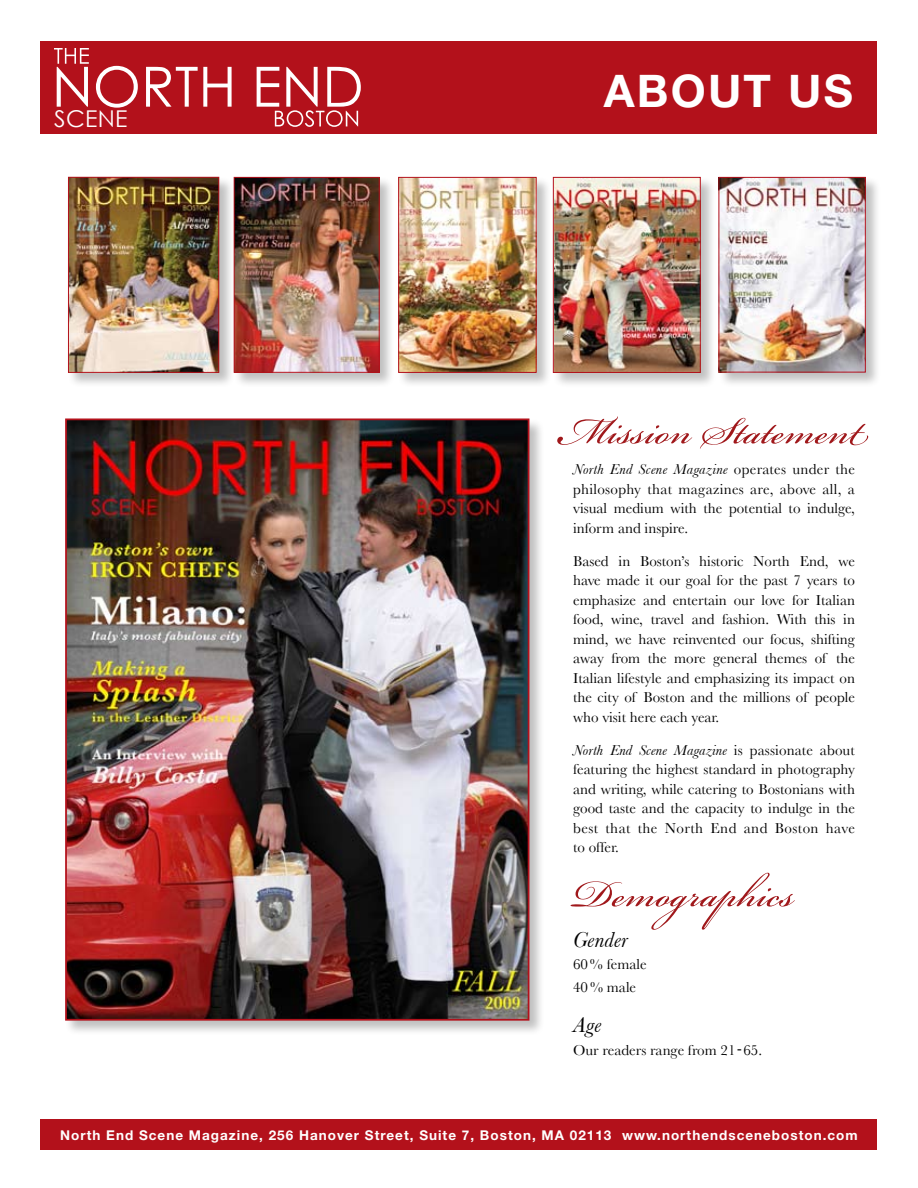
<style>
.page{position:relative;width:918px;height:1188px;background:#fff}
.page>*{position:absolute;margin:0;border:0;box-sizing:border-box;transform-origin:0 0}
.t1{font:58.5px "Bickham Script Pro";letter-spacing:.01em;color:#a0181b}
.t2{font:700 45px "Helvetica Neue";letter-spacing:.05em;color:#fff}
.t3{font:23.1px "Century Gothic";letter-spacing:.01em;color:#fff}
.t4{font:italic 22.5px "Baskerville";letter-spacing:.01em;color:#000}
.t5{font:15px/19.5px "Baskerville";color:#000;text-align:justify}
.t6{font:700 13.5px "Helvetica Neue";letter-spacing:.075em;color:#fff}
.s1{font-style:italic}
</style>
<div class="page">
<div style="left:40px;top:1119px;width:838px;height:30px;background:#b3111b"></div>
<div style="left:40px;top:42px;width:838px;height:92px;background:#b3111b"></div>
<svg style="left:54px;top:48px;width:35px;height:59px"></svg>
<svg style="left:96px;top:66px;width:42px;height:42px"></svg>
<svg style="left:146px;top:67px;width:86px;height:40px"></svg>
<svg style="left:257px;top:67px;width:104px;height:60px"></svg>
<div style="left:398px;top:176px;width:161px;height:219px;background:#000;opacity:.25"></div>
<img style="left:402px;top:179px;width:133px;height:192px">
<div style="left:398px;top:177px;width:139px;height:196px;border:1px solid #b3111b"></div>
<div style="left:65px;top:418px;width:487px;height:625px;background:#000;opacity:.25"></div>
<img style="left:68px;top:421px;width:458px;height:597px">
<div style="left:65px;top:418px;width:464px;height:603px;border:2px solid #b3111b"></div>
<div style="left:68px;top:176px;width:173px;height:219px;background:#000;opacity:.25"></div>
<img style="left:70px;top:179px;width:147px;height:192px">
<div style="left:68px;top:177px;width:151px;height:196px;border:1px solid #b3111b"></div>
<div style="left:233px;top:176px;width:169px;height:219px;background:#000;opacity:.25"></div>
<img style="left:236px;top:179px;width:142px;height:192px">
<div style="left:234px;top:177px;width:146px;height:196px;border:1px solid #b3111b"></div>
<div style="left:552px;top:176px;width:171px;height:219px;background:#000;opacity:.25"></div>
<img style="left:555px;top:179px;width:144px;height:192px">
<div style="left:553px;top:177px;width:148px;height:196px;border:1px solid #b3111b"></div>
<div style="left:718px;top:176px;width:171px;height:219px;background:#000;opacity:.25"></div>
<img style="left:721px;top:179px;width:143px;height:192px">
<div style="left:719px;top:177px;width:147px;height:196px;border:1px solid #b3111b"></div>
<h3 class="t3" style="left:54px;top:104px;width:75px">SCENE</h3>
<h2 class="t2" style="left:604px;top:63px;width:251px">ABOUT US</h2>
<h1 class="t1" style="left:559px;top:389px;width:310px">Mission Statement</h1>
<p class="t5" style="left:573px;top:459px;width:283px"><span class="s1">North End Scene Magazine</span> operates under the philosophy that magazines are, above all, a visual medium with the potential to indulge, inform and inspire.</p>
<p class="t5" style="left:573px;top:551px;width:283px">Based in Boston’s historic North End, we have made it our goal for the past 7 years to emphasize and entertain our love for Italian food, wine, travel and fashion. With this in mind, we have reinvented our focus, shifting away from the more general themes of the Italian lifestyle and emphasizing its impact on the city of Boston and the millions of people who visit here each year.</p>
<p class="t5" style="left:573px;top:740px;width:283px"><span class="s1">North End Scene Magazine</span> is passionate about featuring the highest standard in photography and writing, while catering to Bostonians with good taste and the capacity to indulge in the best that the North End and Boston have to offer.</p>
<h1 class="t1" style="left:573px;top:852px;width:222px">Demographics</h1>
<h3 class="t4" style="left:573px;top:926px;width:56px">Gender</h3>
<p class="t5" style="left:573px;top:953px;width:75px;line-height:22.5px">60% female<br>40 % male</p>
<h3 class="t4" style="left:573px;top:1011px;width:30px">Age</h3>
<p class="t5" style="left:573px;top:1040px;width:190px">Our readers range from 21-65.</p>
<p class="t6" style="left:60px;top:1127px;width:799px">North End Scene Magazine, 256 Hanover Street, Suite 7, Boston, MA 02113 www.northendsceneboston.com</p>
</div>
